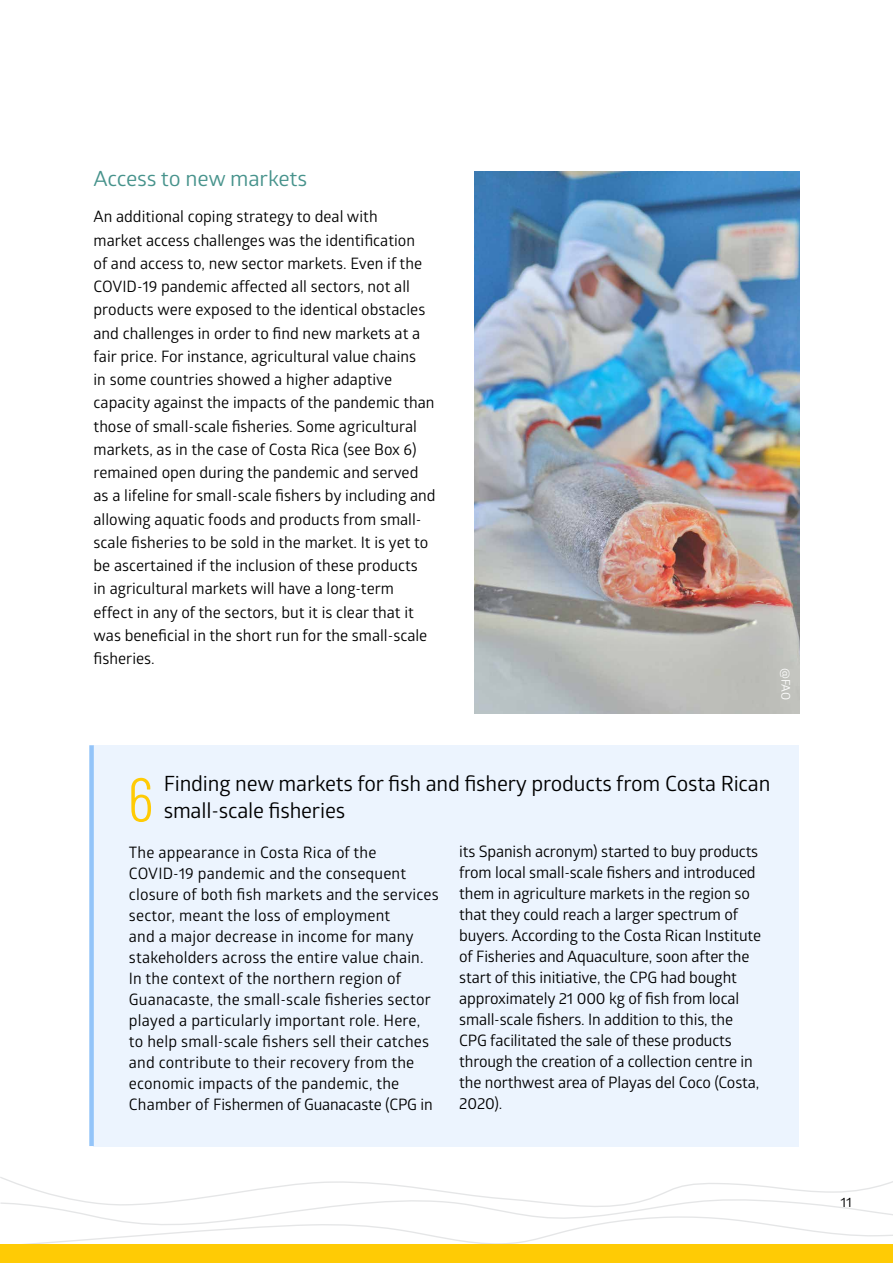
<style>
.page{position:relative;width:893px;height:1263px;background:#fff}
.page>*{position:absolute;margin:0;border:0;box-sizing:border-box;transform-origin:0 0}
.t1{font:300 61.8px "Barlow Condensed";color:#ffcb05;scale:1.05 1}
.t2{font:21px/27px "Glober";letter-spacing:-.01em;color:#000}
.t3{font:21px "Glober";letter-spacing:-.01em;color:#47938c;scale:1.05 1}
.t4{font:15.75px/21px "Glober";color:#000}
.t5{font:13.5px "Glober";color:#000;scale:1.05 1}
.t6{font:12px "Glober";color:#fff}
</style>
<div class="page">
<img style="left:474px;top:172px;width:325px;height:457px">
<div style="left:94px;top:745px;width:705px;height:402px;background:#ecf4fe"></div>
<div style="left:89px;top:745px;width:5px;height:401px;background:#93c4f9"></div>
<svg style="left:0;top:1177px;width:893px;height:67px"></svg>
<div style="left:0;top:1244px;width:893px;height:19px;background:#ffcb05"></div>
<h2 class="t3" style="left:94px;top:164px;width:205px">Access to new markets</h2>
<p class="t4" style="left:94px;top:204px;width:343px;line-height:23.2px">An additional coping strategy to deal with<br>market access challenges was the identification<br>of and access to, new sector markets. Even if the COVID-19 pandemic affected all sectors, not all products were exposed to the identical obstacles and challenges in order to find new markets at a fair price. For instance, agricultural value chains<br>in some countries showed a higher adaptive capacity against the impacts of the pandemic than those of small-scale fisheries. Some agricultural markets, as in the case of Costa Rica (see Box 6) remained open during the pandemic and served as a lifeline for small-scale fishers by including and allowing aquatic foods and products from small&shy;scale fisheries to be sold in the market. It is yet to be ascertained if the inclusion of these products<br>in agricultural markets will have a long-term effect in any of the sectors, but it is clear that it was beneficial in the short run for the small-scale fisheries.</p>
<p class="t6" style="left:794px;top:668px;width:34px;rotate:90deg">@FAO</p>
<h2 class="t2" style="left:164px;top:769px;width:608px">Finding new markets for fish and fishery products from Costa Rican small-scale fisheries</h2>
<p class="t4" style="left:129px;top:841px;width:311px">The appearance in Costa Rica of the COVID-19 pandemic and the consequent closure of both fish markets and the services sector, meant the loss of employment<br>and a major decrease in income for many stakeholders across the entire value chain.<br>In the context of the northern region of Guanacaste, the small-scale fisheries sector played a particularly important role. Here,<br>to help small-scale fishers sell their catches and contribute to their recovery from the economic impacts of the pandemic, the Chamber of Fishermen of Guanacaste (CPG in</p>
<p class="t4" style="left:459px;top:840px;width:303px">its Spanish acronym) started to buy products from local small-scale fishers and introduced them in agriculture markets in the region so that they could reach a larger spectrum of buyers. According to the Costa Rican Institute of Fisheries and Aquaculture, soon after the start of this initiative, the CPG had bought approximately 21 000 kg of fish from local small-scale fishers. In addition to this, the CPG facilitated the sale of these products through the creation of a collection centre in the northwest area of Playas del Coco (Costa, 2020).</p>
<h1 class="t1" style="left:128px;top:761px;width:26px">6</h1>
<p class="t5" style="left:841px;top:1193px;width:12px">11</p>
</div>
